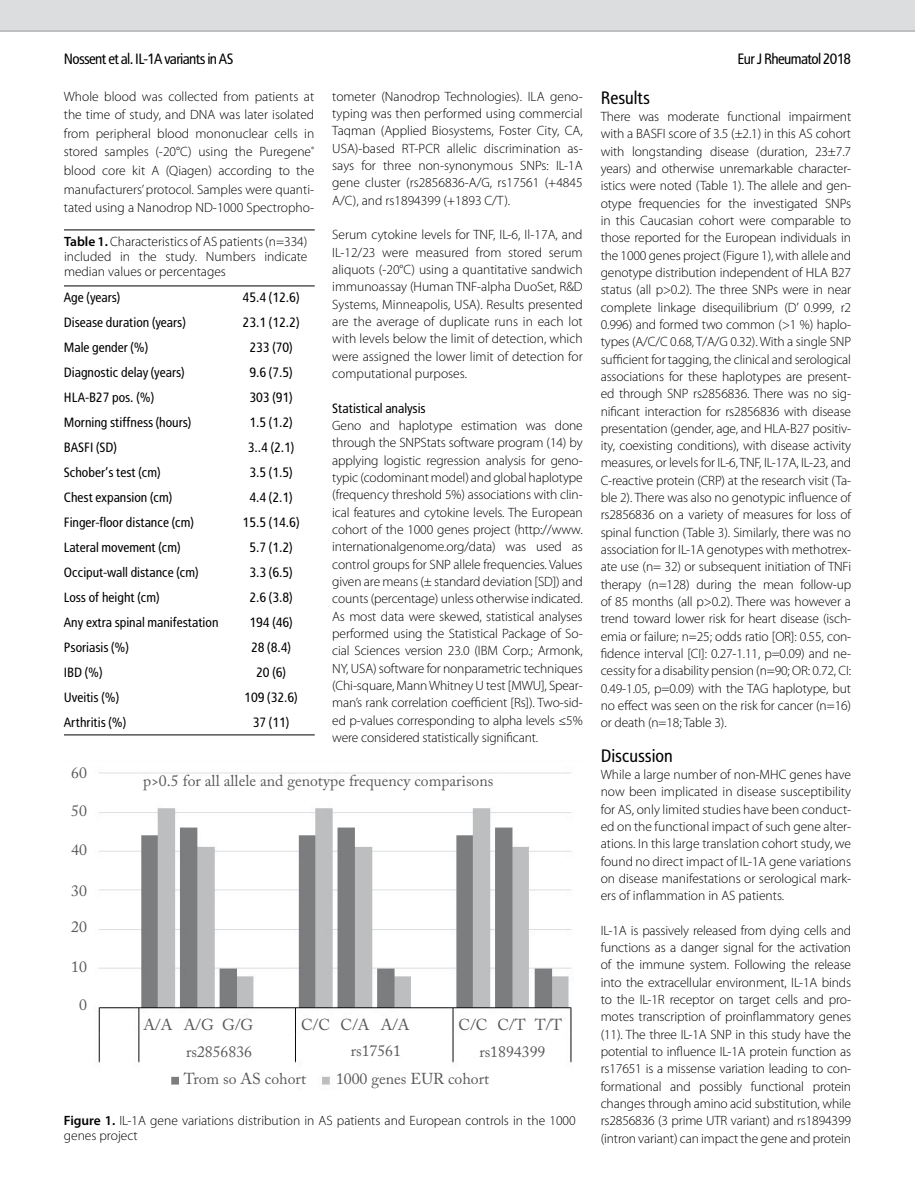
<style>
.page{position:relative;width:915px;height:1191px;background:#fff}
.page>*{position:absolute;margin:0;border:0;box-sizing:border-box;transform-origin:0 0}
.t1{font:18px "Rotokas";color:#000}
.t2{font:15.75px "Adobe Caslon Pro";color:#58595b}
.t3{font:15px "Rotokas";letter-spacing:-.04em;color:#000}
.t4{font:300 13.5px/17.2px "Myriad Pro";color:#000;text-align:justify}
.t5{font:13.5px "Rotokas";color:#000}
.s1{font-weight:600}
</style>
<div class="page">
<div style="left:0;top:0;width:914px;height:31px;background:#dcddde"></div>
<hr style="left:64px;top:286px;width:250px;height:1px;background:#000">
<hr style="left:64px;top:734px;width:250px;height:1px;background:#000">
<hr style="left:64px;top:230px;width:250px;height:1px;background:#000">
<img style="left:98px;top:772px;width:474px;height:313px">
<p class="t3" style="left:64px;top:49px;width:171px">Nossent et al. IL-1A variants in AS</p>
<p class="t3" style="left:737px;top:49px;width:115px">Eur J Rheumatol 2018</p>
<p class="t4" style="left:64px;top:87px;width:252px;line-height:18.6px">Whole blood was collected from patients at the time of study, and DNA was later isolated from peripheral blood mononuclear cells in stored samples (-20°C) using the Puregene<sup>® </sup>blood core kit A (Qiagen) according to the manufacturers’ protocol. Samples were quanti&shy;tated using a Nanodrop ND-1000 Spectropho-</p>
<p class="t4" style="left:332px;top:87px;width:252px">tometer (Nanodrop Technologies). ILA geno&shy;typing was then performed using commercial Taqman (Applied Biosystems, Foster City, CA, USA)-based RT-PCR allelic discrimination as&shy;says for three non-synonymous SNPs: IL-1A gene cluster (rs2856836-A/G, rs17561 (+4845<br>A/C), and rs1894399 (+1893 C/T).</p>
<p class="t4" style="left:332px;top:226px;width:252px">Serum cytokine levels for TNF, IL-6, Il-17A, and IL-12/23 were measured from stored serum aliquots (-20°C) using a quantitative sandwich immunoassay (Human TNF-alpha DuoSet, R&amp;D Systems, Minneapolis, USA). Results presented are the average of duplicate runs in each lot with levels below the limit of detection, which were assigned the lower limit of detection for computational purposes.</p>
<p class="t5" style="left:332px;top:400px;width:95px">Statistical analysis</p>
<p class="t4" style="left:332px;top:417px;width:252px">Geno and haplotype estimation was done through the SNPStats software program (14) by applying logistic regression analysis for geno&shy;typic (codominant model) and global haplotype (frequency threshold 5%) associations with clin&shy;ical features and cytokine levels. The European cohort of the 1000 genes project (http://www. internationalgenome.org/data) was used as control groups for SNP allele frequencies. Values given are means (± standard deviation [SD]) and counts (percentage) unless otherwise indicated.<br>As most data were skewed, statistical analyses performed using the Statistical Package of So&shy;cial Sciences version 23.0 (IBM Corp.; Armonk, NY, USA) software for nonparametric techniques (Chi-square, Mann Whitney U test [MWU], Spear&shy;man’s rank correlation coefficient [Rs]). Two-sid&shy;ed p-values corresponding to alpha levels ≤5% were considered statistically significant.</p>
<p class="t4" style="left:64px;top:234px;width:245px;line-height:15px"><span class="s1">Table 1.</span> Characteristics of AS patients (n=334) included in the study. Numbers indicate median values or percentages</p>
<p class="t5" style="left:64px;top:289px;width:58px">Age (years)</p>
<p class="t5" style="left:242px;top:289px;width:58px">45.4 (12.6)</p>
<p class="t5" style="left:64px;top:314px;width:123px">Disease duration (years)</p>
<p class="t5" style="left:242px;top:314px;width:58px">23.1 (12.2)</p>
<p class="t5" style="left:64px;top:339px;width:86px">Male gender (%)</p>
<p class="t5" style="left:249px;top:339px;width:45px">233 (70)</p>
<p class="t5" style="left:64px;top:364px;width:122px">Diagnostic delay (years)</p>
<p class="t5" style="left:249px;top:364px;width:45px">9.6 (7.5)</p>
<p class="t5" style="left:64px;top:389px;width:92px">HLA-B27 pos. (%)</p>
<p class="t5" style="left:249px;top:389px;width:45px">303 (91)</p>
<p class="t5" style="left:64px;top:414px;width:129px">Morning stiffness (hours)</p>
<p class="t5" style="left:249px;top:414px;width:45px">1.5 (1.2)</p>
<p class="t5" style="left:64px;top:439px;width:55px">BASFI (SD)</p>
<p class="t5" style="left:247px;top:439px;width:48px">3..4 (2.1)</p>
<p class="t5" style="left:64px;top:464px;width:98px">Schober’s test (cm)</p>
<p class="t5" style="left:249px;top:464px;width:45px">3.5 (1.5)</p>
<p class="t5" style="left:64px;top:489px;width:110px">Chest expansion (cm)</p>
<p class="t5" style="left:249px;top:489px;width:45px">4.4 (2.1)</p>
<p class="t5" style="left:64px;top:514px;width:131px">Finger-floor distance (cm)</p>
<p class="t5" style="left:242px;top:514px;width:58px">15.5 (14.6)</p>
<p class="t5" style="left:64px;top:539px;width:118px">Lateral movement (cm)</p>
<p class="t5" style="left:249px;top:539px;width:45px">5.7 (1.2)</p>
<p class="t5" style="left:64px;top:564px;width:136px">Occiput-wall distance (cm)</p>
<p class="t5" style="left:249px;top:564px;width:45px">3.3 (6.5)</p>
<p class="t5" style="left:64px;top:589px;width:97px">Loss of height (cm)</p>
<p class="t5" style="left:249px;top:589px;width:45px">2.6 (3.8)</p>
<p class="t5" style="left:64px;top:614px;width:156px">Any extra spinal manifestation</p>
<p class="t5" style="left:249px;top:614px;width:45px">194 (46)</p>
<p class="t5" style="left:64px;top:639px;width:67px">Psoriasis (%)</p>
<p class="t5" style="left:251px;top:639px;width:41px">28 (8.4)</p>
<p class="t5" style="left:64px;top:664px;width:40px">IBD (%)</p>
<p class="t5" style="left:256px;top:664px;width:31px">20 (6)</p>
<p class="t5" style="left:64px;top:689px;width:57px">Uveitis (%)</p>
<p class="t5" style="left:244px;top:689px;width:55px">109 (32.6)</p>
<p class="t5" style="left:64px;top:714px;width:64px">Arthritis (%)</p>
<p class="t5" style="left:253px;top:714px;width:38px">37 (11)</p>
<p class="t2" style="left:71px;top:763px;width:17px">60</p>
<p class="t2" style="left:71px;top:801px;width:17px">50</p>
<p class="t2" style="left:71px;top:840px;width:17px">40</p>
<p class="t2" style="left:71px;top:881px;width:17px">30</p>
<p class="t2" style="left:71px;top:917px;width:17px">20</p>
<p class="t2" style="left:71px;top:957px;width:17px">10</p>
<p class="t2" style="left:79px;top:995px;width:9px">0</p>
<p class="t2" style="left:143px;top:771px;width:352px">p&gt;0.5 for all allele and genotype frequency comparisons</p>
<p class="t2" style="left:143px;top:1015px;width:111px">A/A A/G G/G</p>
<p class="t2" style="left:301px;top:1015px;width:110px">C/C C/A A/A</p>
<p class="t2" style="left:458px;top:1015px;width:105px">C/C C/T T/T</p>
<p class="t2" style="left:186px;top:1042px;width:68px">rs2856836</p>
<p class="t2" style="left:350px;top:1041px;width:52px">rs17561</p>
<p class="t2" style="left:479px;top:1042px;width:68px">rs1894399</p>
<p class="t2" style="left:184px;top:1069px;width:124px">Trom so AS cohort</p>
<p class="t2" style="left:336px;top:1069px;width:155px">1000 genes EUR cohort</p>
<p class="t4" style="left:64px;top:1113px;width:513px;line-height:15px"><span class="s1">Figure 1.</span> IL-1A gene variations distribution in AS patients and European controls in the 1000 genes project</p>
<h1 class="t1" style="left:600px;top:87px;width:51px">Results</h1>
<p class="t4" style="left:600px;top:108px;width:252px">There was moderate functional impairment with a BASFI score of 3.5 (±2.1) in this AS cohort with longstanding disease (duration, 23±7.7 years) and otherwise unremarkable character&shy;istics were noted (Table 1). The allele and gen&shy;otype frequencies for the investigated SNPs in this Caucasian cohort were comparable to those reported for the European individuals in the 1000 genes project (Figure 1), with allele and genotype distribution independent of HLA B27 status (all p&gt;0.2). The three SNPs were in near complete linkage disequilibrium (D’ 0.999, r2<br>0.996) and formed two common (&gt;1 %) haplo&shy;types (A/C/C 0.68, T/A/G 0.32). With a single SNP sufficient for tagging, the clinical and serological associations for these haplotypes are present&shy;ed through SNP rs2856836. There was no sig&shy;nificant interaction for rs2856836 with disease presentation (gender, age, and HLA-B27 positiv&shy;ity, coexisting conditions), with disease activity measures, or levels for IL-6, TNF, IL-17A, IL-23, and C-reactive protein (CRP) at the research visit (Ta&shy;ble 2). There was also no genotypic influence of rs2856836 on a variety of measures for loss of spinal function (Table 3). Similarly, there was no association for IL-1A genotypes with methotrex&shy;ate use (n= 32) or subsequent initiation of TNFi therapy (n=128) during the mean follow-up of 85 months (all p&gt;0.2). There was however a trend toward lower risk for heart disease (isch&shy;emia or failure; n=25; odds ratio [OR]: 0.55, con&shy;fidence interval [CI]: 0.27-1.11, p=0.09) and ne&shy;cessity for a disability pension (n=90; OR: 0.72, CI:<br>0.49-1.05, p=0.09) with the TAG haplotype, but no effect was seen on the risk for cancer (n=16) or death (n=18; Table 3).</p>
<h1 class="t1" style="left:600px;top:744px;width:74px">Discussion</h1>
<p class="t4" style="left:600px;top:765px;width:252px">While a large number of non-MHC genes have now been implicated in disease susceptibility for AS, only limited studies have been conduct&shy;ed on the functional impact of such gene alter&shy;ations. In this large translation cohort study, we found no direct impact of IL-1A gene variations on disease manifestations or serological mark&shy;ers of inflammation in AS patients.</p>
<p class="t4" style="left:600px;top:921px;width:252px">IL-1A is passively released from dying cells and functions as a danger signal for the activation of the immune system. Following the release into the extracellular environment, IL-1A binds to the IL-1R receptor on target cells and pro&shy;motes transcription of proinflammatory genes (11). The three IL-1A SNP in this study have the potential to influence IL-1A protein function as rs17651 is a missense variation leading to con&shy;formational and possibly functional protein changes through amino acid substitution, while rs2856836 (3 prime UTR variant) and rs1894399 (intron variant) can impact the gene and protein</p>
</div>
